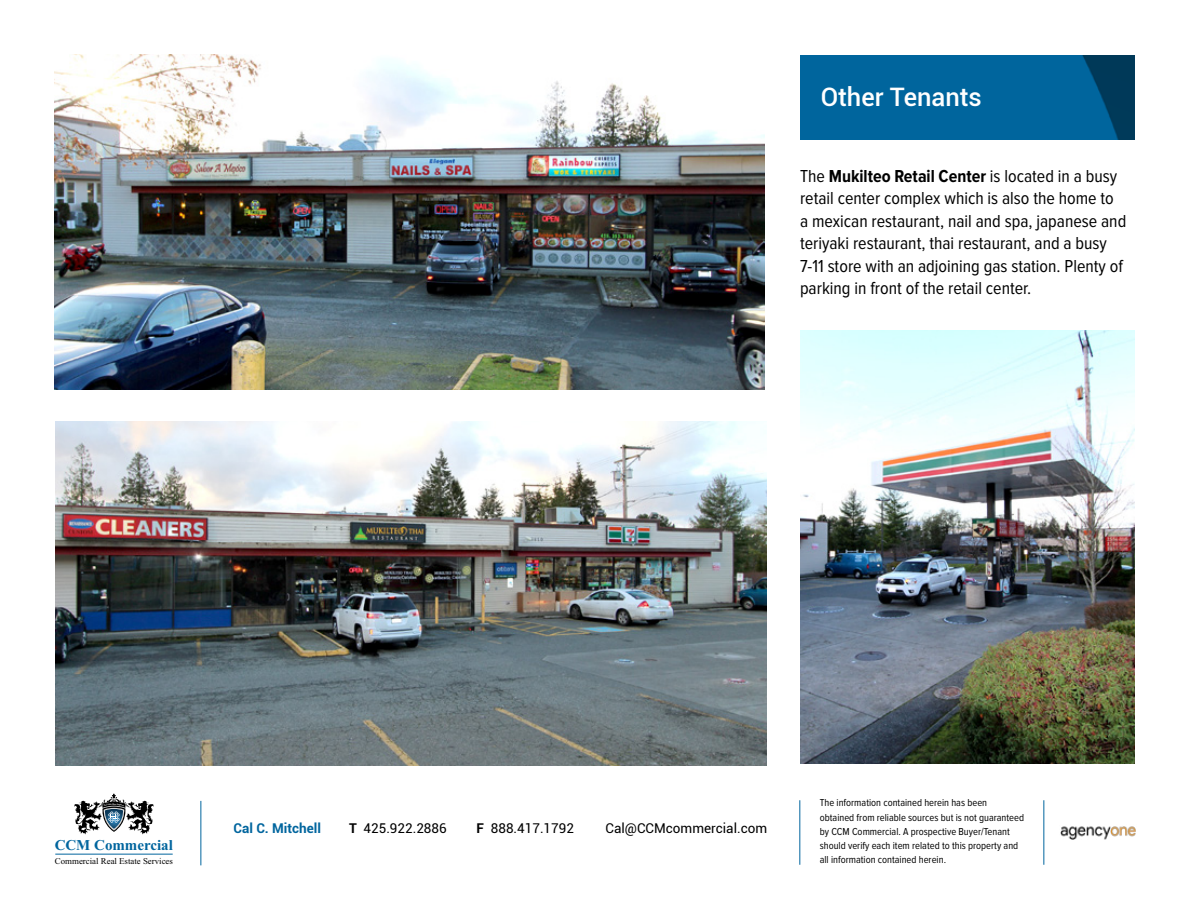
<style>
.page{position:relative;width:1188px;height:918px;background:#fff}
.page>*{position:absolute;margin:0;border:0;box-sizing:border-box;transform-origin:0 0}
.t1{font:500 25.5px "Roboto";color:#fff}
.t2{font:18px/22.5px "Proxima Nova Cond";color:#000}
.t3{font:700 15px "Times New Roman";color:#00659e}
.t4{font:13.5px "Roboto";color:#000}
.t5{font:700 13.5px "Roboto";color:#00659e}
.t6{font:10.5px/14.2px "Proxima Nova Cond";color:#000}
.t7{font:8.85px "Times New Roman";color:#000}
.s1{font-weight:700}
</style>
<div class="page">
<img style="left:801px;top:55px;width:333px;height:84px">
<img style="left:56px;top:421px;width:710px;height:344px">
<img style="left:801px;top:331px;width:333px;height:432px">
<img style="left:54px;top:54px;width:711px;height:336px">
<hr style="left:800px;top:800px;width:1px;height:65px;background:#00659e">
<hr style="left:1044px;top:800px;width:1px;height:65px;background:#00659e">
<hr style="left:201px;top:801px;width:1px;height:64px;background:#00659e">
<hr style="left:55px;top:854px;width:118px;height:1px;background:#00659e">
<img style="left:1060px;top:826px;width:76px;height:13px">
<svg style="left:74px;top:794px;width:80px;height:40px"></svg>
<h1 class="t1" style="left:821px;top:79px;width:163px">Other Tenants</h1>
<p class="t2" style="left:800px;top:165px;width:328px">The <span class="s1">Mukilteo Retail Center</span> is located in a busy retail center complex which is also the home to a mexican restaurant, nail and spa, japanese and teriyaki restaurant, thai restaurant, and a busy 7-11 store with an adjoining gas station. Plenty of parking in front of the retail center.</p>
<p class="t3" style="left:55px;top:839px;width:120px">CCM Commercial</p>
<p class="t7" style="left:55px;top:855px;width:120px">Commercial Real Estate Services</p>
<p class="t5" style="left:234px;top:819px;width:89px">Cal C. Mitchell</p>
<p class="t4" style="left:349px;top:819px;width:99px"><span class="s1">T</span> 425.922.2886</p>
<p class="t4" style="left:477px;top:819px;width:99px"><span class="s1">F</span> 888.417.1792</p>
<p class="t4" style="left:606px;top:819px;width:163px">Cal@CCMcommercial.com</p>
<p class="t6" style="left:820px;top:796px;width:206px">The information contained herein has been obtained from reliable sources but is not guaranteed by CCM Commercial. A prospective Buyer/Tenant should verify each item related to this property and all information contained herein.</p>
</div>
